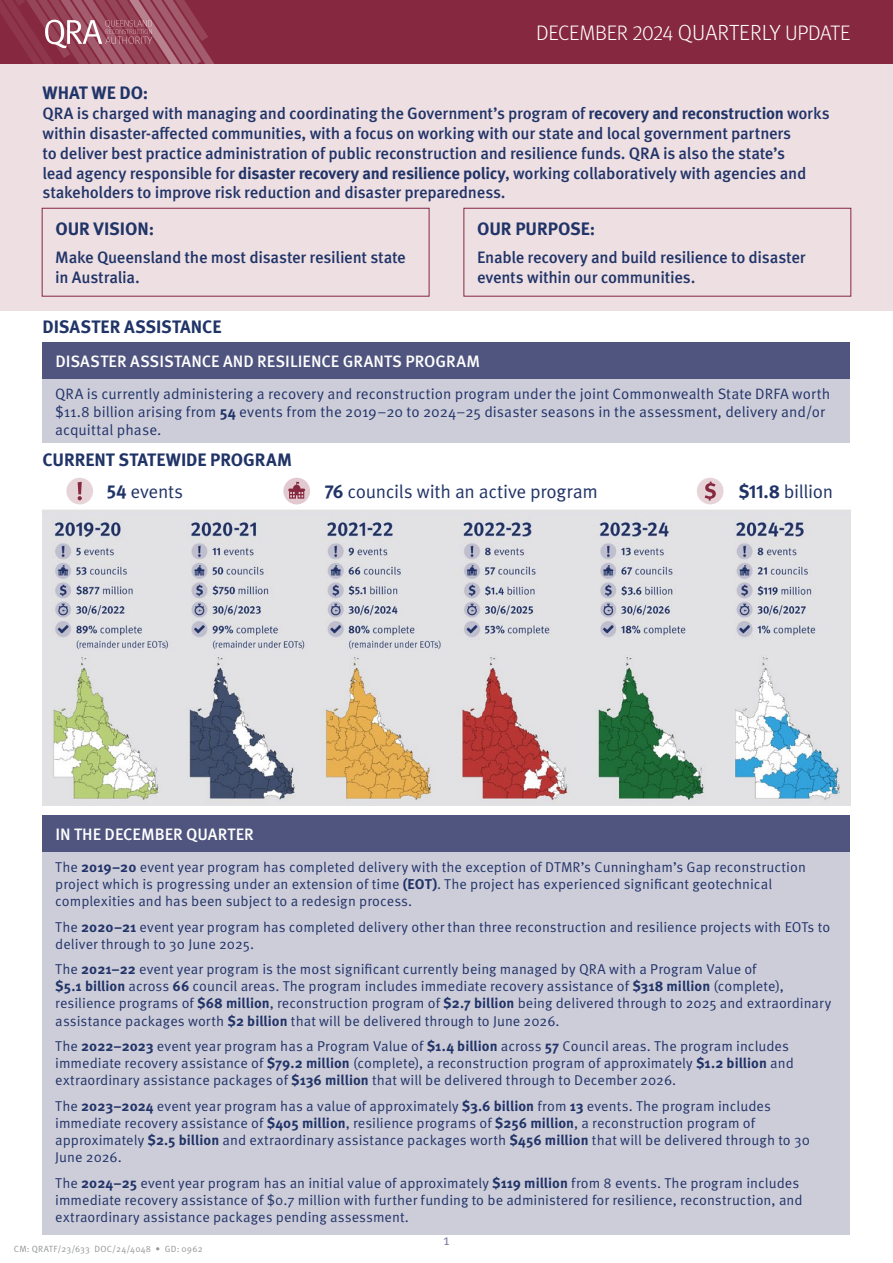
<style>
.page{position:relative;width:893px;height:1263px;background:#fff}
.page>*{position:absolute;margin:0;border:0;box-sizing:border-box;transform-origin:0 0}
.t1{font:300 21px "Meta Pro";letter-spacing:-.015em;color:#fff}
.t2{font:18.75px "Meta Pro Norm";letter-spacing:-.02em;color:#213468}
.H2_-_Bold_Blue_Headers{font:700 18px "Meta Pro";letter-spacing:-.005em;color:#213468}
.Intro_Para_table{font:500 16.5px/19.8px "Meta Pro";letter-spacing:-.015em;color:#213468}
.H2b_-_Med_White_Bar_Header{font:500 16.5px "Meta Pro";color:#fff}
.BODY_Text_Blue{font:15px/18px "Meta Pro Norm";color:#213468}
.t3{font:15px "Meta Pro Norm";color:#7e7d9f}
.BODY_Text_Blue-2{font:14.25px/17.1px "Meta Pro Norm";letter-spacing:.005em;color:#213468}
.JN{font:9px "Meta Pro Norm";letter-spacing:.03em;color:#939598}
.s1{font-size:21.9px}
.s2{font-weight:700}
.s3{font-family:"Meta Pro";font-weight:700}
.s4{font-size:19.2px}
</style>
<div class="page">
<div style="left:0;top:0;width:893px;height:64px;background:#86283f"></div>
<svg style="left:0;top:0;width:214px;height:64px"></svg>
<div style="left:0;top:64px;width:893px;height:246px;background:#eddfe2"></div>
<svg style="left:41px;top:207px;width:389px;height:90px"></svg>
<svg style="left:463px;top:207px;width:389px;height:90px"></svg>
<div style="left:43px;top:342px;width:807px;height:38px;background:#505580"></div>
<div style="left:43px;top:380px;width:807px;height:63px;background:#cdccd9"></div>
<div style="left:697px;top:478px;width:26px;height:26px;background:#e7d4d8;border-radius:50%"></div>
<svg style="left:705px;top:482px;width:11px;height:18px"></svg>
<div style="left:66px;top:478px;width:27px;height:26px;background:#e7d4d8;border-radius:50%"></div>
<svg style="left:78px;top:482px;width:4px;height:18px"></svg>
<div style="left:283px;top:478px;width:27px;height:26px;background:#e1c9cf;border-radius:50%"></div>
<svg style="left:288px;top:482px;width:17px;height:17px"></svg>
<div style="left:43px;top:814px;width:807px;height:38px;background:#505580"></div>
<div style="left:43px;top:852px;width:807px;height:383px;background:#cdccd9"></div>
<img style="left:43px;top:509px;width:807px;height:297px">
<h1 class="t1" style="left:536px;top:18px;width:316px">DECEMBER 2024 <span class="s1">QUARTERLY</span> UPDATE</h1>
<p class="H2_-_Bold_Blue_Headers" style="left:43px;top:78px;width:107px">WHAT WE DO:</p>
<p class="Intro_Para_table" style="left:43px;top:102px;width:789px">QRA is charged with managing and coordinating the Government’s program of <span class="s2">recovery and reconstruction</span> works within disaster-affected communities, with a focus on working with our state and local government partners<br>to deliver best practice administration of public reconstruction and resilience funds. QRA is also the state’s<br>lead agency responsible for <span class="s2">disaster recovery and resilience policy</span>, working collaboratively with agencies and stakeholders to improve risk reduction and disaster preparedness.</p>
<p class="H2_-_Bold_Blue_Headers" style="left:55px;top:215px;width:100px">OUR VISION:</p>
<p class="Intro_Para_table" style="left:55px;top:247px;width:352px">Make Queensland the most disaster resilient state in Australia.</p>
<p class="H2_-_Bold_Blue_Headers" style="left:477px;top:215px;width:120px">OUR PURPOSE:</p>
<p class="Intro_Para_table" style="left:477px;top:247px;width:330px">Enable recovery and build resilience to disaster events within our communities.</p>
<p class="H2_-_Bold_Blue_Headers" style="left:43px;top:313px;width:180px">DISASTER ASSISTANCE</p>
<p class="H2b_-_Med_White_Bar_Header" style="left:55px;top:348px;width:426px">DISASTER ASSISTANCE AND RESILIENCE GRANTS PROGRAM</p>
<p class="BODY_Text_Blue" style="left:55px;top:384px;width:776px">QRA is currently administering a recovery and reconstruction program under the joint Commonwealth State DRFA worth $11.8 billion arising from <span class="s3">54</span> events from the 2019–20 to 2024–25 disaster seasons in the assessment, delivery and/or acquittal phase.</p>
<p class="H2_-_Bold_Blue_Headers" style="left:43px;top:446px;width:251px">CURRENT STATEWIDE PROGRAM</p>
<p class="t2" style="left:107px;top:477px;width:78px"><span class="s3">54</span> events</p>
<p class="t2" style="left:324px;top:478px;width:275px"><span class="s3">76</span> councils with an active pro<span class="s4">gram</span></p>
<p class="t2" style="left:738px;top:477px;width:96px"><span class="s3">$11.8</span> billion</p>
<p class="H2b_-_Med_White_Bar_Header" style="left:55px;top:821px;width:200px">IN THE DECEMBER QUARTER</p>
<p class="BODY_Text_Blue-2" style="left:55px;top:857px;width:752px">The <span class="s3">2019–20</span> event year program has completed delivery with the exception of DTMR’s Cunningham’s Gap reconstruction project which is progressing under an extension of time <span class="s3">(EOT)</span>. The project has experienced significant geotechnical complexities and has been subject to a redesign process.</p>
<p class="BODY_Text_Blue-2" style="left:55px;top:917px;width:776px">The <span class="s3">2020–21</span> event year program has completed delivery other than three reconstruction and resilience projects with EOTs to deliver through to 30 June 2025.</p>
<p class="BODY_Text_Blue-2" style="left:55px;top:960px;width:777px">The <span class="s3">2021–22</span> event year program is the most significant currently being managed by QRA with a Program Value of<br><span class="s3">$5.1 billion</span> across <span class="s3">66</span> council areas. The program includes immediate recovery assistance of <span class="s3">$318 million</span> (complete), resilience programs of <span class="s3">$68 million</span>, reconstruction program of <span class="s3">$2.7 billion</span> being delivered through to 2025 and extraordinary assistance packages worth <span class="s3">$2 billion</span> that will be delivered through to June 2026.</p>
<p class="BODY_Text_Blue-2" style="left:55px;top:1037px;width:740px">The <span class="s3">2022–2023</span> event year program has a Program Value of <span class="s3">$1.4 billion</span> across <span class="s3">57</span> Council areas. The program includes immediate recovery assistance of <span class="s3">$79.2 million</span> (complete), a reconstruction program of approximately <span class="s3">$1.2 billion</span> and extraordinary assistance packages of <span class="s3">$136 million</span> that will be delivered through to December 2026.</p>
<p class="BODY_Text_Blue-2" style="left:55px;top:1096px;width:756px">The <span class="s3">2023–2024</span> event year program has a value of approximately <span class="s3">$3.6 billion</span> from <span class="s3">13</span> events. The program includes immediate recovery assistance of <span class="s3">$405 million</span>, resilience programs of <span class="s3">$256 million</span>, a reconstruction program of approximately <span class="s3">$2.5 billion</span> and extraordinary assistance packages worth <span class="s3">$456 million</span> that will be delivered through to 30<br>June 2026.</p>
<p class="BODY_Text_Blue-2" style="left:55px;top:1173px;width:749px">The <span class="s3">2024–25</span> event year program has an initial value of approximately <span class="s3">$119 million</span> from 8 events. The program includes immediate recovery assistance of $0.7 million with further funding to be administered for resilience, reconstruction, and extraordinary assistance packages pending assessment.</p>
<p class="JN" style="left:14px;top:1242px;width:190px">CM: QRATF/23/633 DOC/24/4048 • GD: 0962</p>
<p class="t3" style="left:443px;top:1229px;width:8px">1</p>
</div>
